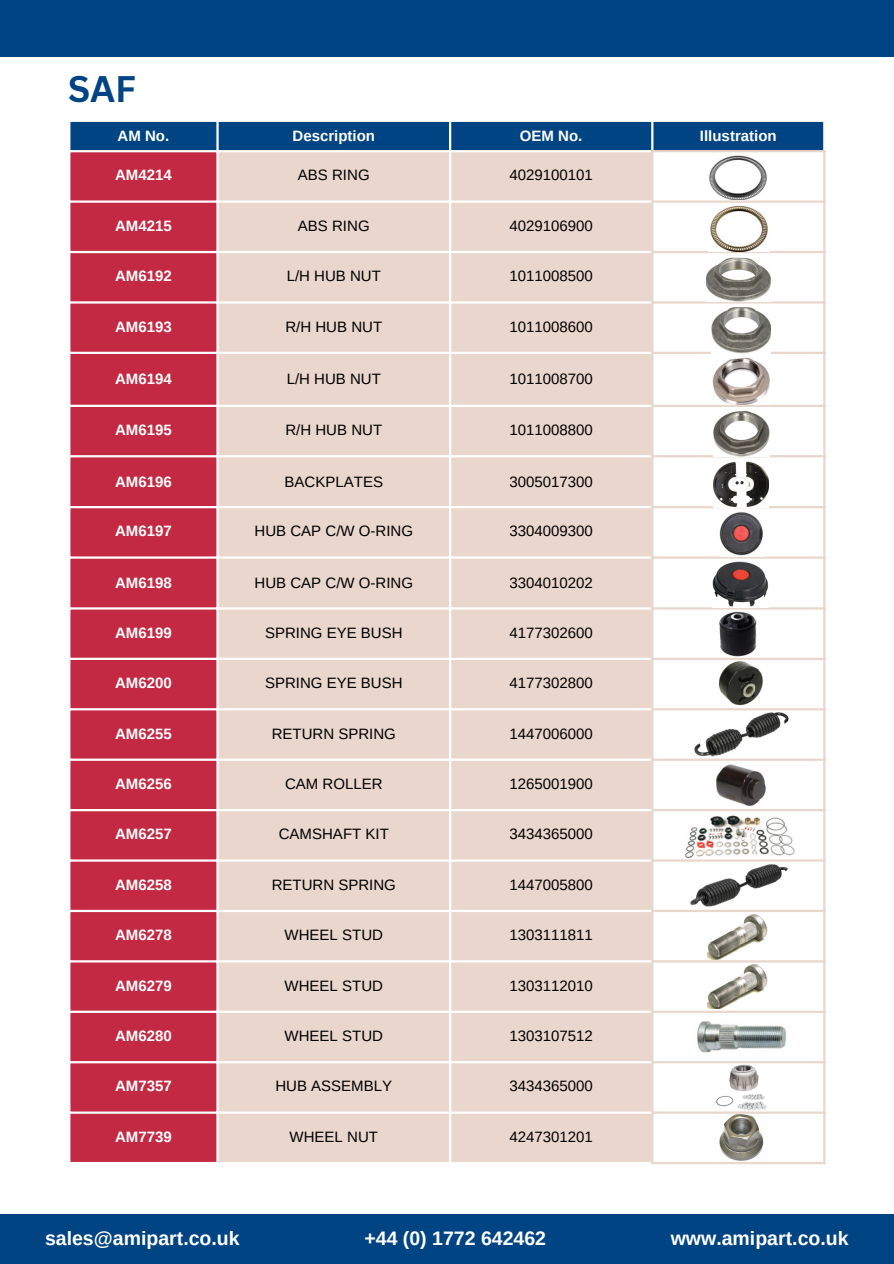
<style>
.page{position:relative;width:894px;height:1264px;background:#fff}
.page>*{position:absolute;margin:0;border:0;box-sizing:border-box;transform-origin:0 0}
.t1{font:700 36px "Canva Sans";color:#004483}
.t2{font:700 19.5px "Arimo";color:#fff}
.t3{font:15px "Arimo";color:#000}
.t4{font:700 15px "Arimo";color:#fff}
</style>
<div class="page">
<div style="left:0;top:1214px;width:893px;height:49px;background:#004483"></div>
<div style="left:70px;top:122px;width:753px;height:28px;background:#004483"></div>
<div style="left:70px;top:152px;width:146px;height:1009px;background:#c32943"></div>
<div style="left:218px;top:152px;width:433px;height:1009px;background:#e9d6cc"></div>
<svg style="left:653px;top:152px;width:170px;height:1009px"></svg>
<hr style="left:216px;top:122px;width:2px;height:1039px;background:#fff">
<hr style="left:449px;top:122px;width:2px;height:1039px;background:#fff">
<hr style="left:651px;top:122px;width:2px;height:28px;background:#fff">
<hr style="left:68px;top:200px;width:583px;height:3px;background:#fff">
<hr style="left:68px;top:251px;width:583px;height:2px;background:#fff">
<hr style="left:68px;top:301px;width:583px;height:2px;background:#fff">
<hr style="left:68px;top:352px;width:583px;height:2px;background:#fff">
<hr style="left:68px;top:405px;width:583px;height:2px;background:#fff">
<hr style="left:68px;top:455px;width:583px;height:2px;background:#fff">
<hr style="left:68px;top:506px;width:583px;height:2px;background:#fff">
<hr style="left:68px;top:556px;width:583px;height:2px;background:#fff">
<hr style="left:68px;top:607px;width:583px;height:2px;background:#fff">
<hr style="left:68px;top:657px;width:583px;height:3px;background:#fff">
<hr style="left:68px;top:708px;width:583px;height:2px;background:#fff">
<hr style="left:68px;top:758px;width:583px;height:2px;background:#fff">
<hr style="left:68px;top:809px;width:583px;height:2px;background:#fff">
<hr style="left:68px;top:859px;width:583px;height:2px;background:#fff">
<hr style="left:68px;top:909px;width:583px;height:3px;background:#fff">
<hr style="left:68px;top:960px;width:583px;height:2px;background:#fff">
<hr style="left:68px;top:1010px;width:583px;height:2px;background:#fff">
<hr style="left:68px;top:1061px;width:583px;height:2px;background:#fff">
<hr style="left:68px;top:1111px;width:583px;height:2px;background:#fff">
<hr style="left:651px;top:152px;width:2px;height:1009px;background:#e9d6cc">
<hr style="left:823px;top:152px;width:2px;height:1009px;background:#e9d6cc">
<hr style="left:651px;top:150px;width:174px;height:2px;background:#e9d6cc">
<hr style="left:651px;top:200px;width:174px;height:3px;background:#e9d6cc">
<hr style="left:651px;top:251px;width:174px;height:2px;background:#e9d6cc">
<hr style="left:651px;top:301px;width:174px;height:2px;background:#e9d6cc">
<hr style="left:651px;top:352px;width:174px;height:2px;background:#e9d6cc">
<hr style="left:651px;top:405px;width:174px;height:2px;background:#e9d6cc">
<hr style="left:651px;top:455px;width:174px;height:2px;background:#e9d6cc">
<hr style="left:651px;top:506px;width:174px;height:2px;background:#e9d6cc">
<hr style="left:651px;top:556px;width:174px;height:2px;background:#e9d6cc">
<hr style="left:651px;top:607px;width:174px;height:2px;background:#e9d6cc">
<hr style="left:651px;top:657px;width:174px;height:3px;background:#e9d6cc">
<hr style="left:651px;top:708px;width:174px;height:2px;background:#e9d6cc">
<hr style="left:651px;top:758px;width:174px;height:2px;background:#e9d6cc">
<hr style="left:651px;top:809px;width:174px;height:2px;background:#e9d6cc">
<hr style="left:651px;top:859px;width:174px;height:2px;background:#e9d6cc">
<hr style="left:651px;top:909px;width:174px;height:3px;background:#e9d6cc">
<hr style="left:651px;top:960px;width:174px;height:2px;background:#e9d6cc">
<hr style="left:651px;top:1010px;width:174px;height:2px;background:#e9d6cc">
<hr style="left:651px;top:1061px;width:174px;height:2px;background:#e9d6cc">
<hr style="left:651px;top:1111px;width:174px;height:2px;background:#e9d6cc">
<hr style="left:651px;top:1161px;width:174px;height:3px;background:#e9d6cc">
<div style="left:0;top:0;width:893px;height:57px;background:#004483"></div>
<img style="left:708px;top:156px;width:58px;height:44px">
<img style="left:708px;top:206px;width:61px;height:46px">
<img style="left:705px;top:257px;width:66px;height:44px">
<img style="left:711px;top:307px;width:59px;height:46px">
<img style="left:711px;top:357px;width:59px;height:47px">
<img style="left:713px;top:410px;width:56px;height:47px">
<img style="left:713px;top:461px;width:55px;height:46px">
<img style="left:719px;top:512px;width:44px;height:45px">
<img style="left:712px;top:561px;width:56px;height:46px">
<img style="left:717px;top:611px;width:40px;height:45px">
<img style="left:719px;top:661px;width:43px;height:45px">
<img style="left:684px;top:712px;width:109px;height:45px">
<img style="left:715px;top:761px;width:51px;height:45px">
<img style="left:684px;top:813px;width:113px;height:45px">
<img style="left:689px;top:863px;width:99px;height:45px">
<img style="left:707px;top:914px;width:60px;height:45px">
<img style="left:707px;top:963px;width:60px;height:45px">
<img style="left:695px;top:1020px;width:92px;height:32px">
<img style="left:714px;top:1064px;width:54px;height:45px">
<img style="left:716px;top:1114px;width:50px;height:46px">
<p class="t1" style="left:68px;top:63px;width:69px">SAF</p>
<h1 class="t4" style="left:117px;top:127px;width:53px">AM No.</h1>
<p class="t4" style="left:292px;top:127px;width:84px">Description</p>
<p class="t4" style="left:520px;top:127px;width:64px">OEM No.</p>
<p class="t4" style="left:699px;top:127px;width:78px">Illustration</p>
<p class="t4" style="left:115px;top:167px;width:58px">AM4214</p>
<p class="t3" style="left:298px;top:167px;width:73px">ABS RING</p>
<p class="t3" style="left:509px;top:167px;width:85px">4029100101</p>
<p class="t4" style="left:115px;top:217px;width:58px">AM4215</p>
<p class="t3" style="left:298px;top:217px;width:73px">ABS RING</p>
<p class="t3" style="left:509px;top:217px;width:85px">4029106900</p>
<p class="t4" style="left:115px;top:268px;width:58px">AM6192</p>
<p class="t3" style="left:286px;top:268px;width:96px">L/H HUB NUT</p>
<p class="t3" style="left:509px;top:268px;width:85px">1011008500</p>
<p class="t4" style="left:115px;top:318px;width:58px">AM6193</p>
<p class="t3" style="left:285px;top:318px;width:98px">R/H HUB NUT</p>
<p class="t3" style="left:509px;top:318px;width:85px">1011008600</p>
<p class="t4" style="left:115px;top:371px;width:58px">AM6194</p>
<p class="t3" style="left:286px;top:371px;width:96px">L/H HUB NUT</p>
<p class="t3" style="left:509px;top:371px;width:85px">1011008700</p>
<p class="t4" style="left:115px;top:421px;width:58px">AM6195</p>
<p class="t3" style="left:285px;top:421px;width:98px">R/H HUB NUT</p>
<p class="t3" style="left:509px;top:421px;width:85px">1011008800</p>
<p class="t4" style="left:115px;top:473px;width:58px">AM6196</p>
<p class="t3" style="left:284px;top:473px;width:100px">BACKPLATES</p>
<p class="t3" style="left:509px;top:473px;width:85px">3005017300</p>
<p class="t4" style="left:115px;top:523px;width:58px">AM6197</p>
<p class="t3" style="left:254px;top:523px;width:160px">HUB CAP C/W O-RING</p>
<p class="t3" style="left:509px;top:523px;width:85px">3304009300</p>
<p class="t4" style="left:115px;top:574px;width:58px">AM6198</p>
<p class="t3" style="left:254px;top:574px;width:160px">HUB CAP C/W O-RING</p>
<p class="t3" style="left:509px;top:574px;width:85px">3304010202</p>
<p class="t4" style="left:115px;top:624px;width:58px">AM6199</p>
<p class="t3" style="left:265px;top:624px;width:139px">SPRING EYE BUSH</p>
<p class="t3" style="left:509px;top:624px;width:85px">4177302600</p>
<p class="t4" style="left:115px;top:674px;width:58px">AM6200</p>
<p class="t3" style="left:265px;top:674px;width:139px">SPRING EYE BUSH</p>
<p class="t3" style="left:509px;top:674px;width:85px">4177302800</p>
<p class="t4" style="left:115px;top:725px;width:58px">AM6255</p>
<p class="t3" style="left:271px;top:725px;width:126px">RETURN SPRING</p>
<p class="t3" style="left:509px;top:725px;width:85px">1447006000</p>
<p class="t4" style="left:115px;top:775px;width:58px">AM6256</p>
<p class="t3" style="left:285px;top:775px;width:99px">CAM ROLLER</p>
<p class="t3" style="left:509px;top:775px;width:85px">1265001900</p>
<p class="t4" style="left:115px;top:825px;width:58px">AM6257</p>
<p class="t3" style="left:279px;top:825px;width:111px">CAMSHAFT KIT</p>
<p class="t3" style="left:509px;top:825px;width:85px">3434365000</p>
<p class="t4" style="left:115px;top:876px;width:58px">AM6258</p>
<p class="t3" style="left:271px;top:876px;width:126px">RETURN SPRING</p>
<p class="t3" style="left:509px;top:876px;width:85px">1447005800</p>
<p class="t4" style="left:115px;top:926px;width:58px">AM6278</p>
<p class="t3" style="left:284px;top:926px;width:100px">WHEEL STUD</p>
<p class="t3" style="left:509px;top:926px;width:85px">1303111811</p>
<p class="t4" style="left:115px;top:977px;width:58px">AM6279</p>
<p class="t3" style="left:284px;top:977px;width:100px">WHEEL STUD</p>
<p class="t3" style="left:509px;top:977px;width:85px">1303112010</p>
<p class="t4" style="left:115px;top:1027px;width:58px">AM6280</p>
<p class="t3" style="left:284px;top:1027px;width:100px">WHEEL STUD</p>
<p class="t3" style="left:509px;top:1027px;width:85px">1303107512</p>
<p class="t4" style="left:115px;top:1077px;width:58px">AM7357</p>
<p class="t3" style="left:275px;top:1077px;width:118px">HUB ASSEMBLY</p>
<p class="t3" style="left:509px;top:1077px;width:85px">3434365000</p>
<p class="t4" style="left:115px;top:1128px;width:58px">AM7739</p>
<p class="t3" style="left:289px;top:1128px;width:90px">WHEEL NUT</p>
<p class="t3" style="left:509px;top:1128px;width:85px">4247301201</p>
<p class="t2" style="left:45px;top:1226px;width:196px">sales@amipart.co.uk</p>
<p class="t2" style="left:364px;top:1226px;width:183px">+44 (0) 1772 642462</p>
<p class="t2" style="left:670px;top:1226px;width:179px">www.amipart.co.uk</p>
</div>
